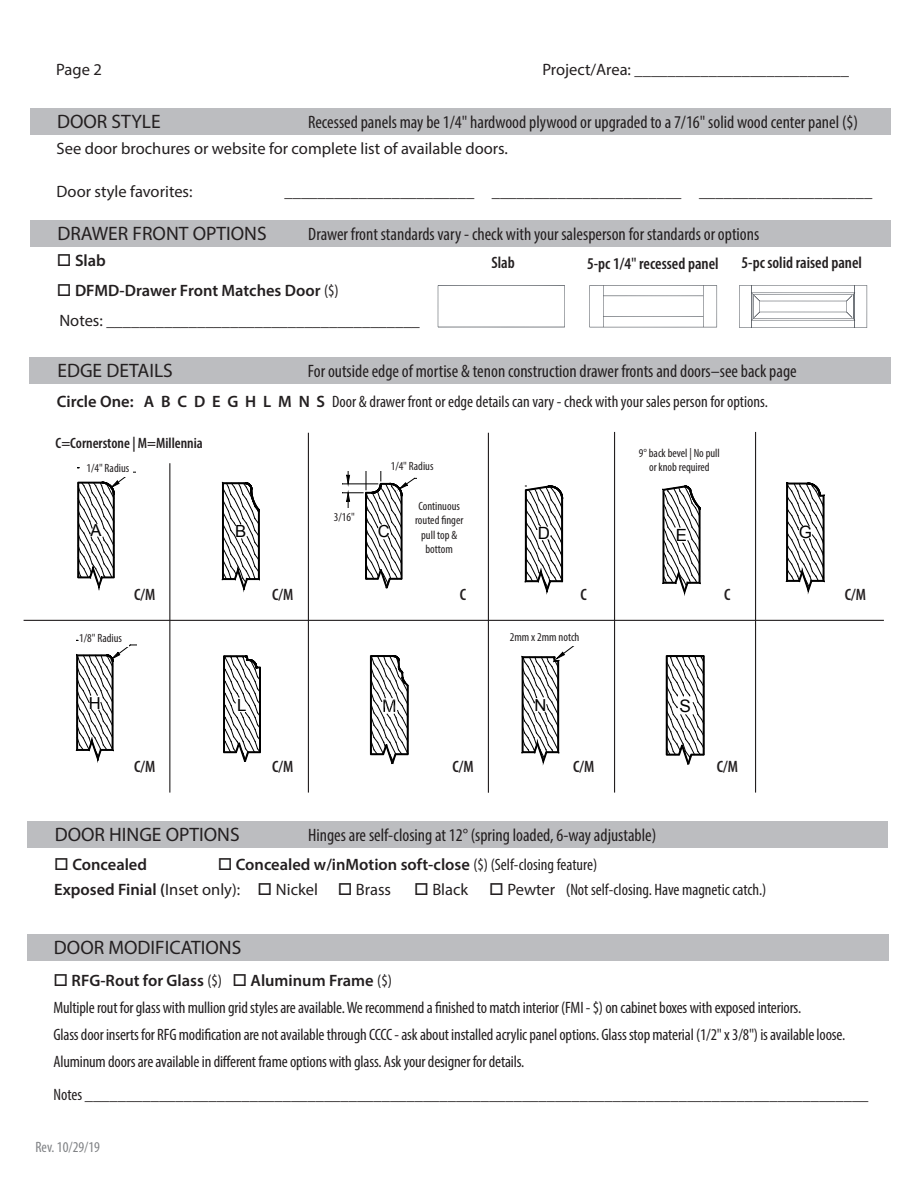
<style>
.page{position:relative;width:918px;height:1188px;background:#fff}
.page>*{position:absolute;margin:0;border:0;box-sizing:border-box;transform-origin:0 0}
.t1{font:19.5px "Myriad Pro";color:#231f20}
.t2{font:condensed 18px "Myriad Pro";color:#231f20}
.t3{font:17.25px "Arial";color:#000}
.t4{font:16.95px "Arial";color:#000}
.t5{font:16.8px "Arial";color:#000}
.t6{font:16.65px "Arial";color:#000}
.t7{font:condensed 16.5px "Myriad Pro";letter-spacing:-.01em;color:#231f20}
.t8{font:16.5px "Myriad Pro";color:#231f20}
.t9{font:600 16.5px "Myriad Pro";color:#231f20}
.t10{font:600 condensed 16.5px "Myriad Pro";color:#231f20}
.t11{font:16.5px "Arial";color:#000}
.t12{font:600 condensed 15px "Myriad Pro";color:#231f20}
.t13{font:condensed 15px "Myriad Pro";color:#808285}
.Item_Notes{font:condensed 12px/14.4px "Myriad Pro";color:#231f20;text-align:center}
.t14{font:8.1px "Myriad Pro";color:#000}
.s1{font-weight:400;font-stretch:condensed}
.s2{font-stretch:normal}
.s3{font-weight:600;font-stretch:normal}
.s4{font-weight:400;font-stretch:normal}
.s5{font-weight:600}
</style>
<div class="page">
<div style="left:30px;top:357px;width:861px;height:27px;background:#bcbdc0"></div>
<div style="left:30px;top:220px;width:860px;height:27px;background:#bcbdc0"></div>
<div style="left:30px;top:108px;width:861px;height:27px;background:#bcbdc0"></div>
<div style="left:27px;top:821px;width:861px;height:27px;background:#bcbdc0"></div>
<div style="left:27px;top:934px;width:861px;height:27px;background:#bcbdc0"></div>
<hr style="left:24px;top:620px;width:860px;height:1px;background:#231f20">
<hr style="left:169px;top:463px;width:1px;height:330px;background:#231f20">
<hr style="left:308px;top:433px;width:1px;height:360px;background:#231f20">
<hr style="left:488px;top:433px;width:1px;height:360px;background:#231f20">
<svg style="left:666px;top:656px;width:38px;height:108px"></svg>
<svg style="left:370px;top:656px;width:38px;height:108px"></svg>
<svg style="left:224px;top:656px;width:37px;height:105px"></svg>
<svg style="left:787px;top:483px;width:37px;height:108px"></svg>
<svg style="left:222px;top:483px;width:37px;height:107px"></svg>
<svg style="left:525px;top:486px;width:38px;height:106px"></svg>
<svg style="left:663px;top:486px;width:37px;height:107px"></svg>
<svg style="left:522px;top:646px;width:53px;height:117px"></svg>
<svg style="left:78px;top:467px;width:57px;height:121px"></svg>
<div style="left:86px;top:457px;width:47px;height:20px;background:#fff"></div>
<svg style="left:342px;top:471px;width:75px;height:117px"></svg>
<div style="left:391px;top:457px;width:52px;height:17px;background:#fff"></div>
<div style="left:334px;top:508px;width:26px;height:17px;background:#fff"></div>
<svg style="left:77px;top:640px;width:59px;height:120px"></svg>
<div style="left:79px;top:628px;width:50px;height:18px;background:#fff"></div>
<hr style="left:614px;top:432px;width:1px;height:361px;background:#231f20">
<hr style="left:755px;top:432px;width:1px;height:361px;background:#231f20">
<svg style="left:438px;top:327px;width:127px;height:1px"></svg>
<svg style="left:439px;top:285px;width:126px;height:1px"></svg>
<hr style="left:438px;top:285px;width:1px;height:42px;background:#1f262f">
<hr style="left:565px;top:285px;width:1px;height:42px;background:#1f262f">
<hr style="left:589px;top:285px;width:1px;height:42px;background:#1f262f">
<hr style="left:603px;top:285px;width:1px;height:42px;background:#1f262f">
<svg style="left:590px;top:285px;width:127px;height:1px"></svg>
<svg style="left:603px;top:296px;width:100px;height:1px"></svg>
<hr style="left:717px;top:285px;width:1px;height:42px;background:#1f262f">
<hr style="left:703px;top:285px;width:1px;height:42px;background:#1f262f">
<svg style="left:590px;top:327px;width:127px;height:1px"></svg>
<svg style="left:603px;top:316px;width:100px;height:1px"></svg>
<hr style="left:867px;top:285px;width:1px;height:43px;background:#1f262f">
<hr style="left:739px;top:328px;width:128px;height:1px;background:#1f262f">
<hr style="left:739px;top:285px;width:1px;height:43px;background:#1f262f">
<hr style="left:740px;top:285px;width:127px;height:1px;background:#1f262f">
<hr style="left:751px;top:285px;width:1px;height:43px;background:#1f262f">
<hr style="left:855px;top:285px;width:1px;height:43px;background:#1f262f">
<svg style="left:751px;top:293px;width:104px;height:28px"></svg>
<hr style="left:760px;top:301px;width:87px;height:1px;background:#1f262f">
<p class="t8" style="left:56px;top:60px;width:47px">Page 2</p>
<p class="t8" style="left:542px;top:60px;width:308px">Project/Area: __________________________</p>
<p class="t1" style="left:57px;top:110px;width:105px">DOOR STYLE</p>
<p class="t2" style="left:308px;top:112px;width:551px">Recessed panels may be 1/4" hardwood plywood or upgraded to a 7/16" solid wood center panel ($)</p>
<p class="t8" style="left:57px;top:138px;width:453px">See door brochures or website for complete list of available doors.</p>
<p class="t8" style="left:57px;top:182px;width:138px">Door style favorites:</p>
<p class="t8" style="left:285px;top:182px;width:589px">_______________________ _______________________ _____________________</p>
<p class="t1" style="left:57px;top:221px;width:211px">DRAWER FRONT OPTIONS</p>
<p class="t2" style="left:308px;top:223px;width:453px">Drawer front standards vary - check with your salesperson for standards or options</p>
<p class="t9" style="left:57px;top:250px;width:50px">□ Slab</p>
<p class="t9" style="left:57px;top:280px;width:283px">□ DFMD-Drawer Front Matches Door <span class="s1">($)</span></p>
<p class="t7" style="left:59px;top:310px;width:362px"><span class="s2">Notes:</span> ______________________________________</p>
<p class="t1" style="left:57px;top:359px;width:117px">EDGE DETAILS</p>
<p class="t2" style="left:308px;top:360px;width:490px">For outside edge of mortise &amp; tenon construction drawer fronts and doors–see back page</p>
<p class="t7" style="left:57px;top:392px;width:713px"><span class="s3">Circle One: A B C D E G H L M N S</span> Door &amp; drawer front or edge details can vary - check with your sales person for options.</p>
<p class="t10" style="left:491px;top:253px;width:25px">Slab</p>
<p class="t10" style="left:587px;top:253px;width:133px">5-pc 1/4<span class="s4">"</span> recessed panel</p>
<p class="t10" style="left:742px;top:253px;width:122px">5-pc solid raised panel</p>
<p class="t12" style="left:56px;top:433px;width:149px">C=Cornerstone | M=Millennia</p>
<p class="Item_Notes" style="left:86px;top:460px;width:44px">1/4" Radius</p>
<p class="t11" style="left:90px;top:519px;width:13px">A</p>
<p class="t14" style="left:402px;top:459px;width:20px">5/16''</p>
<p class="Item_Notes" style="left:391px;top:459px;width:44px">1/4" Radius</p>
<p class="Item_Notes" style="left:639px;top:445px;width:82px">9° back bevel | No pull or knob required</p>
<p class="Item_Notes" style="left:415px;top:499px;width:50px">Continuous routed finger pull top &amp; bottom</p>
<p class="t14" style="left:339px;top:510px;width:20px">3/16''</p>
<p class="Item_Notes" style="left:334px;top:510px;width:22px">3/16"</p>
<p class="t5" style="left:235px;top:520px;width:13px">B</p>
<p class="t4" style="left:538px;top:522px;width:14px">D</p>
<p class="t5" style="left:676px;top:524px;width:13px">E</p>
<p class="t4" style="left:799px;top:521px;width:15px">G</p>
<p class="t11" style="left:378px;top:521px;width:13px">C</p>
<p class="Item_Notes" style="left:79px;top:630px;width:44px">1/8" Radius</p>
<p class="t10" style="left:134px;top:584px;width:23px">C/M</p>
<p class="t10" style="left:580px;top:584px;width:8px">C</p>
<p class="t10" style="left:724px;top:584px;width:8px">C</p>
<p class="t10" style="left:272px;top:584px;width:23px">C/M</p>
<p class="t10" style="left:460px;top:584px;width:8px">C</p>
<p class="Item_Notes" style="left:510px;top:630px;width:71px">2mm x 2mm notch</p>
<p class="t11" style="left:89px;top:692px;width:13px">H</p>
<p class="t5" style="left:237px;top:694px;width:11px">L</p>
<p class="t3" style="left:680px;top:694px;width:13px">S</p>
<p class="t6" style="left:534px;top:694px;width:13px">N</p>
<p class="t10" style="left:134px;top:757px;width:23px">C/M</p>
<p class="t10" style="left:272px;top:757px;width:23px">C/M</p>
<p class="t10" style="left:452px;top:757px;width:23px">C/M</p>
<p class="t10" style="left:573px;top:757px;width:23px">C/M</p>
<p class="t10" style="left:717px;top:757px;width:23px">C/M</p>
<p class="t1" style="left:55px;top:822px;width:187px">DOOR HINGE OPTIONS</p>
<p class="t2" style="left:308px;top:824px;width:350px">Hinges are self-closing at 12° (spring loaded, 6-way adjustable)</p>
<p class="t9" style="left:54px;top:854px;width:94px">□ Concealed</p>
<p class="t9" style="left:218px;top:854px;width:381px">□ Concealed w/inMotion soft-close <span class="s1">($) (Self-closing feature)</span></p>
<p class="t8" style="left:54px;top:879px;width:338px"><span class="s5">Exposed Finial (</span>Inset only): □ Nickel □ Brass</p>
<p class="t8" style="left:414px;top:879px;width:56px">□ Black</p>
<p class="t7" style="left:489px;top:880px;width:279px">□ <span class="s2">Pewter (</span>Not self-closing. Have magnetic catch.)</p>
<p class="t10" style="left:845px;top:584px;width:23px">C/M</p>
<p class="t1" style="left:54px;top:936px;width:189px">DOOR MODIFICATIONS</p>
<p class="t9" style="left:53px;top:970px;width:340px">□ RFG-Rout for Glass <span class="s1">($)</span> □ Aluminum Frame <span class="s1">($)</span></p>
<p class="t7" style="left:53px;top:997px;width:749px">Multiple rout for glass with mullion grid styles are available. We recommend a finished to match interior (FMI - $) on cabinet boxes with exposed interiors.</p>
<p class="t7" style="left:53px;top:1024px;width:793px">Glass door inserts for RFG modification are not available through CCCC - ask about installed acrylic panel options. Glass stop material (1/2" x 3/8") is available loose.</p>
<p class="t7" style="left:53px;top:1051px;width:472px">Aluminum doors are available in different frame options with glass. Ask your designer for details.</p>
<p class="t7" style="left:53px;top:1084px;width:817px">Notes _______________________________________________________________________________________________</p>
<p class="t13" style="left:36px;top:1138px;width:66px">Rev. 10/29/19</p>
</div>
